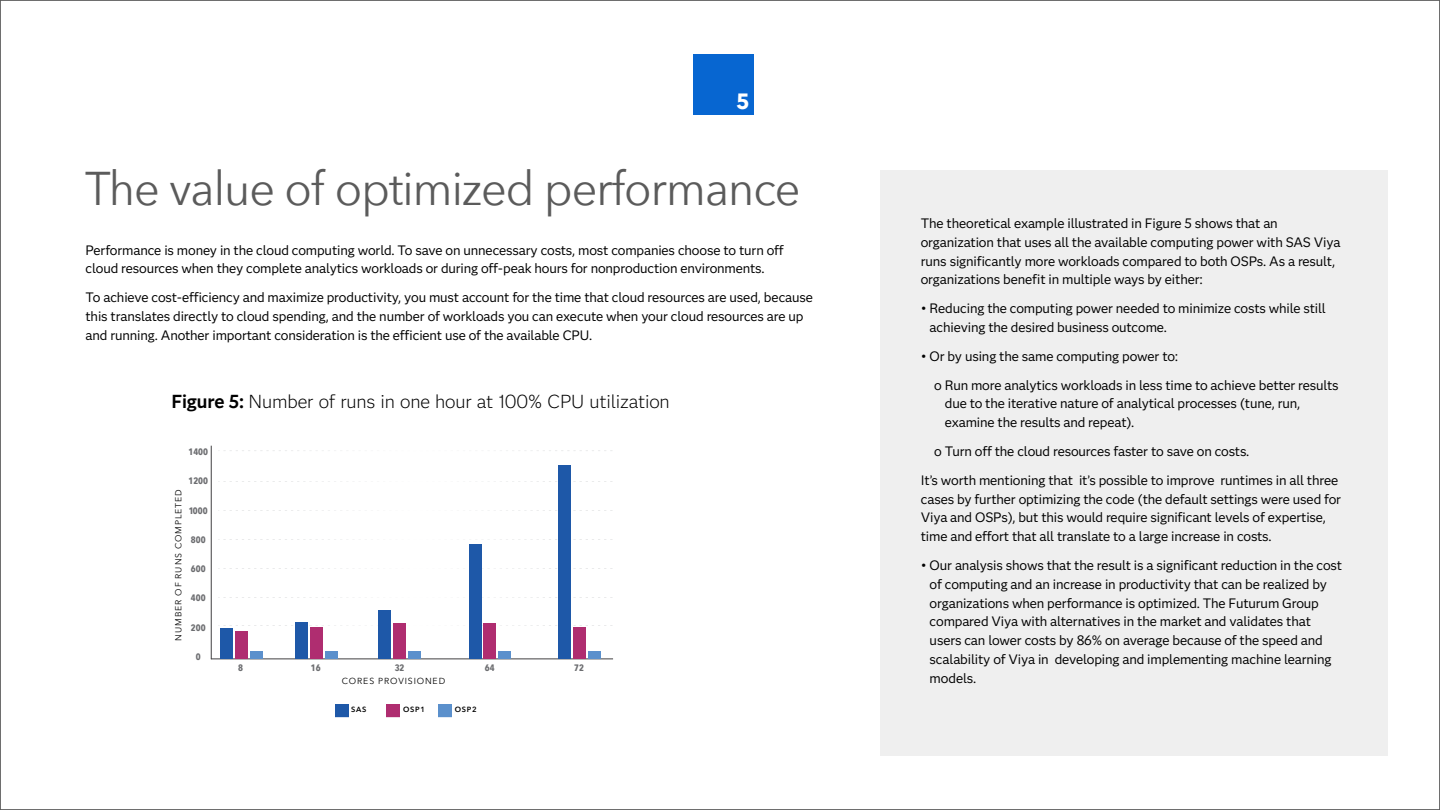
<style>
.page{position:relative;width:1440px;height:810px;background:#fff}
.page>*{position:absolute;margin:0;border:0;box-sizing:border-box;transform-origin:0 0}
.t1{font:47.25px "Avenir Next";letter-spacing:-.02em;color:#5b5b5b;scale:.95 1}
.t2{font:700 22.05px "Avenir Next";color:#fff;scale:.95 1}
.t3{font:300 18.6px "Anova";letter-spacing:-.01em;color:#000}
.t4{font:13.5px/18.8px "Anova";letter-spacing:-.01em;color:#000}
.t5{font:700 9.38px "Avenir Next Condensed";color:#6d6e71}
.t6{font:8.7px "Avenir Next W1 G";letter-spacing:.1em;color:#000}
.t7{font:600 7.5px "Avenir Next W1 G";letter-spacing:.1em;color:#000}
.s1{font-weight:700}
</style>
<div class="page">
<div style="left:694px;top:54px;width:60px;height:61px;background:#0766d1"></div>
<svg style="left:488px;top:568px;width:125px;height:1px"></svg>
<svg style="left:488px;top:510px;width:125px;height:1px"></svg>
<svg style="left:488px;top:481px;width:125px;height:1px"></svg>
<svg style="left:488px;top:597px;width:125px;height:1px"></svg>
<svg style="left:500px;top:625px;width:113px;height:1px"></svg>
<hr style="left:211px;top:446px;width:1px;height:213px;background:#414042">
<hr style="left:211px;top:659px;width:402px;height:1px;background:#414042">
<div style="left:235px;top:631px;width:13px;height:28px;background:#af2d70"></div>
<div style="left:220px;top:628px;width:13px;height:31px;background:#1e58a8"></div>
<div style="left:250px;top:651px;width:13px;height:8px;background:#5b90cc"></div>
<div style="left:310px;top:627px;width:13px;height:32px;background:#af2d70"></div>
<div style="left:295px;top:622px;width:13px;height:37px;background:#1e58a8"></div>
<div style="left:325px;top:651px;width:12px;height:8px;background:#5b90cc"></div>
<div style="left:393px;top:623px;width:13px;height:36px;background:#af2d70"></div>
<div style="left:378px;top:611px;width:13px;height:48px;background:#1e58a8"></div>
<div style="left:408px;top:651px;width:13px;height:8px;background:#5b90cc"></div>
<div style="left:484px;top:623px;width:12px;height:36px;background:#af2d70"></div>
<div style="left:469px;top:544px;width:12px;height:115px;background:#1e58a8"></div>
<div style="left:499px;top:651px;width:12px;height:8px;background:#5b90cc"></div>
<div style="left:573px;top:627px;width:13px;height:32px;background:#af2d70"></div>
<div style="left:558px;top:465px;width:13px;height:194px;background:#1e58a8"></div>
<div style="left:588px;top:651px;width:13px;height:8px;background:#5b90cc"></div>
<div style="left:335px;top:704px;width:13px;height:13px;background:#1e58a8"></div>
<div style="left:387px;top:704px;width:13px;height:13px;background:#af2d70"></div>
<div style="left:438px;top:704px;width:14px;height:13px;background:#5b90cc"></div>
<div style="left:880px;top:170px;width:508px;height:586px;background:#efefef"></div>
<h2 class="t2" style="left:736px;top:82px;width:16px">5</h2>
<h1 class="t1" style="left:85px;top:149px;width:755px">The value of optimized performance</h1>
<p class="t4" style="left:86px;top:240px;width:700px">Performance is money in the cloud computing world. To save on unnecessary costs, most companies choose to turn off cloud resources when they complete analytics workloads or during off-peak hours for nonproduction environments.</p>
<p class="t4" style="left:86px;top:288px;width:729px">To achieve cost-efficiency and maximize productivity, you must account for the time that cloud resources are used, because this translates directly to cloud spending, and the number of workloads you can execute when your cloud resources are up and running. Another important consideration is the efficient use of the available CPU.</p>
<h3 class="t3" style="left:172px;top:388px;width:500px"><span class="s1">Figure 5:</span> Number of runs in one hour at 100% CPU utilization</h3>
<p class="t5" style="left:188px;top:446px;width:21px">1400</p>
<p class="t5" style="left:188px;top:475px;width:21px">1200</p>
<p class="t5" style="left:189px;top:505px;width:20px">1000</p>
<p class="t5" style="left:191px;top:534px;width:16px">800</p>
<p class="t5" style="left:191px;top:563px;width:16px">600</p>
<p class="t5" style="left:191px;top:592px;width:16px">400</p>
<p class="t5" style="left:191px;top:622px;width:16px">200</p>
<p class="t5" style="left:196px;top:651px;width:6px">0</p>
<p class="t6" style="left:173px;top:641px;width:153px;rotate:-90deg">NUMBER OF RUNS COMPLETED</p>
<p class="t5" style="left:238px;top:662px;width:6px">8</p>
<p class="t5" style="left:311px;top:662px;width:11px">16</p>
<p class="t5" style="left:395px;top:662px;width:11px">32</p>
<p class="t5" style="left:485px;top:662px;width:11px">64</p>
<p class="t5" style="left:574px;top:662px;width:11px">72</p>
<p class="t7" style="left:403px;top:705px;width:24px">OSP1</p>
<p class="t7" style="left:455px;top:705px;width:24px">OSP2</p>
<p class="t6" style="left:342px;top:676px;width:105px">CORES PROVISIONED</p>
<p class="t7" style="left:351px;top:705px;width:17px">SAS</p>
<p class="t4" style="left:921px;top:213px;width:421px">The theoretical example illustrated in Figure 5 shows that an organization that uses all the available computing power with SAS Viya runs significantly more workloads compared to both OSPs. As a result, organizations benefit in multiple ways by either:</p>
<p class="t4" style="left:930px;top:298px;width:398px;text-indent:-9px">• Reducing the computing power needed to minimize costs while still achieving the desired business outcome.</p>
<p class="t4" style="left:934px;top:341px;width:406px;line-height:28.9px;text-indent:-14px">• Or by using the same computing power to:<br>o Run more analytics workloads in less time to achieve better results</p>
<p class="t4" style="left:945px;top:394px;width:357px">due to the iterative nature of analytical processes (tune, run, examine the results and repeat).</p>
<p class="t4" style="left:921px;top:436px;width:419px;line-height:28.9px;text-indent:14px">o Turn off the cloud resources faster to save on costs.<br>It’s worth mentioning that it’s possible to improve runtimes in all three</p>
<p class="t4" style="left:921px;top:489px;width:422px">cases by further optimizing the code (the default settings were used for<br>Viya and OSPs), but this would require significant levels of expertise, time and effort that all translate to a large increase in costs.</p>
<p class="t4" style="left:930px;top:555px;width:414px;text-indent:-9px">• Our analysis shows that the result is a significant reduction in the cost of computing and an increase in productivity that can be realized by organizations when performance is optimized. The Futurum Group compared Viya with alternatives in the market and validates that users can lower costs by 86% on average because of the speed and scalability of Viya in developing and implementing machine learning models.</p>
</div>
